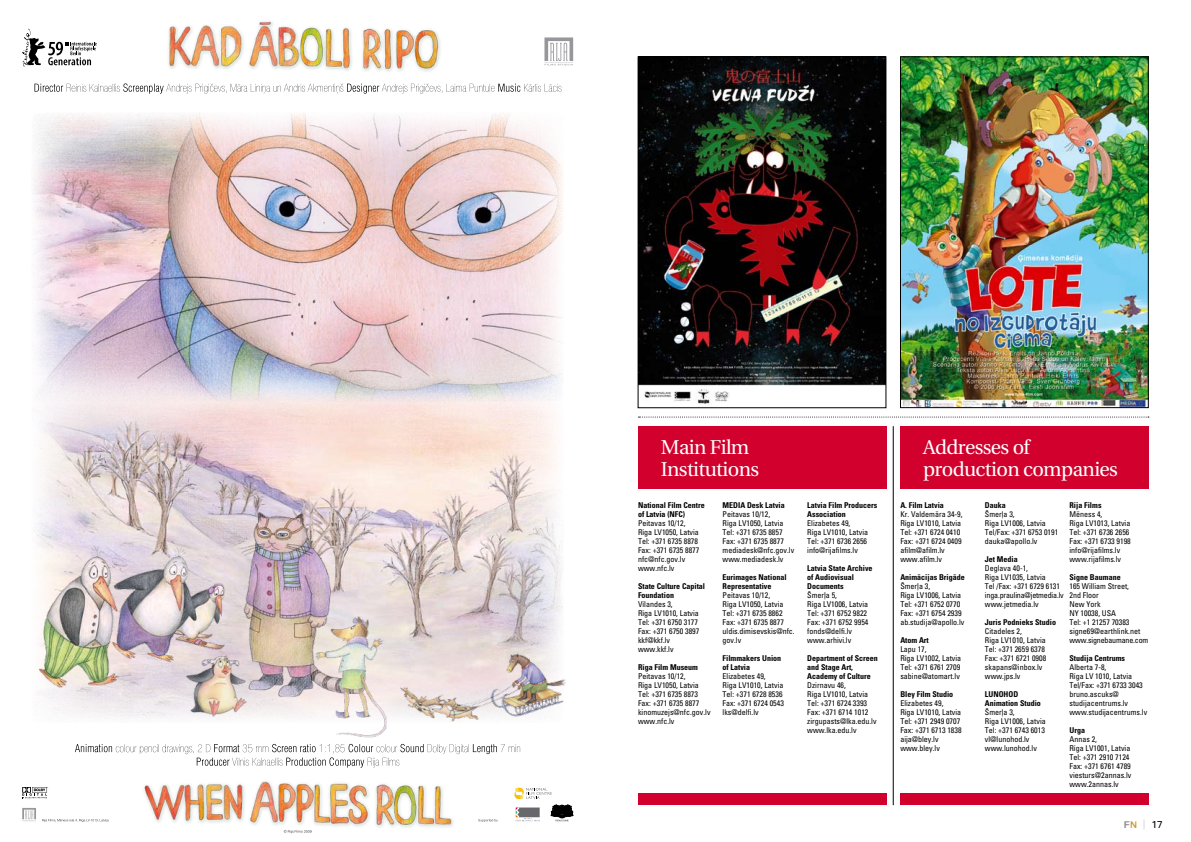
<style>
.page{position:relative;width:1191px;height:842px;background:#fff}
.page>*{position:absolute;margin:0;border:0;box-sizing:border-box;transform-origin:0 0}
.t1{font:20px/22px "Utopia CE";letter-spacing:-.03em;color:#fff}
.t2{font:10px "Univers CE";color:#000}
.t3{font:condensed 8px/9px "Univers CE";color:#000}
.t4{font:700 condensed 8px/9px "Univers CE";color:#000}
.s1{font-family:"Blur";font-weight:500;color:#97979b}
.s2{font-family:"Blur";font-weight:500;color:#d09e39}
.s3{font-family:"Myriad Pro";font-weight:300;color:#aeafb2}
.s4{font-stretch:condensed;font-size:14px;color:#fff}
</style>
<div class="page">
<div style="left:638px;top:426px;width:248px;height:63px;background:#d2002d"></div>
<div style="left:900px;top:426px;width:248px;height:63px;background:#d2002d"></div>
<img style="left:38px;top:419px;width:525px;height:296px">
<img style="left:33px;top:113px;width:531px;height:306px">
<img style="left:36px;top:506px;width:355px;height:232px">
<img style="left:168px;top:21px;width:273px;height:51px">
<img style="left:144px;top:781px;width:310px;height:53px">
<img style="left:397px;top:650px;width:169px;height:72px">
<svg style="left:22px;top:29px;width:75px;height:38px"></svg>
<svg style="left:34px;top:83px;width:527px;height:11px"></svg>
<svg style="left:75px;top:744px;width:445px;height:24px"></svg>
<svg style="left:516px;top:807px;width:24px;height:14px"></svg>
<svg style="left:551px;top:805px;width:22px;height:16px"></svg>
<svg style="left:42px;top:819px;width:67px;height:3px"></svg>
<svg style="left:284px;top:830px;width:27px;height:3px"></svg>
<svg style="left:478px;top:819px;width:20px;height:3px"></svg>
<svg style="left:514px;top:788px;width:38px;height:11px"></svg>
<svg style="left:544px;top:37px;width:29px;height:28px"></svg>
<svg style="left:22px;top:808px;width:14px;height:13px"></svg>
<svg style="left:22px;top:787px;width:26px;height:11px"></svg>
<img style="left:640px;top:59px;width:244px;height:345px">
<div style="left:638px;top:57px;width:248px;height:351px;border:1px solid #000"></div>
<img style="left:902px;top:59px;width:244px;height:347px">
<div style="left:900px;top:57px;width:248px;height:351px;border:1px solid #000"></div>
<div style="left:638px;top:794px;width:248px;height:11px;background:#d2002d"></div>
<div style="left:900px;top:794px;width:248px;height:11px;background:#d2002d"></div>
<hr style="left:893px;top:426px;width:1px;height:379px;background:#000">
<svg style="left:638px;top:417px;width:511px;height:1px"></svg>
<h1 class="t1" style="left:660px;top:436px;width:100px">Main Film<br>Institutions</h1>
<h1 class="t1" style="left:923px;top:436px;width:196px">Addresses of production companies</h1>
<p class="t4" style="left:638px;top:501px;width:68px">National Film Centre of Latvia (NFC)</p>
<p class="t3" style="left:638px;top:519px;width:63px">Peitavas 10/12,<br>Rīga LV1050, Latvia<br>Tel: +371 6735 8878<br>Fax: +371 6735 8877 nfc@nfc.gov.lv www.nfc.lv</p>
<p class="t4" style="left:638px;top:582px;width:69px">State Culture Capital<br>Foundation</p>
<p class="t3" style="left:638px;top:600px;width:63px">Vīlandes 3,<br>Rīga LV1010, Latvia<br>Tel: +371 6750 3177<br>Fax: +371 6750 3897 kkf@kkf.lv www.kkf.lv</p>
<p class="t4" style="left:638px;top:663px;width:61px">Rīga Film Museum</p>
<p class="t3" style="left:638px;top:672px;width:74px">Peitavas 10/12,<br>Rīga LV1050, Latvia<br>Tel: +371 6735 8873<br>Fax: +371 6735 8877 kinomuzejs@nfc.gov.lv www.nfc.lv</p>
<p class="t4" style="left:722px;top:501px;width:64px">MEDIA Desk Latvia</p>
<p class="t3" style="left:722px;top:510px;width:73px">Peitavas 10/12,<br>Rīga LV1050, Latvia<br>Tel: +371 6735 8857<br>Fax: +371 6735 8877 mediadesk@nfc.gov.lv www.mediadesk.lv</p>
<p class="t4" style="left:722px;top:573px;width:65px">Eurimages National<br>Representative</p>
<p class="t3" style="left:722px;top:591px;width:74px">Peitavas 10/12,<br>Rīga LV1050, Latvia<br>Tel: +371 6735 8862<br>Fax: +371 6735 8877 uldis.dimisevskis@nfc. gov.lv</p>
<p class="t4" style="left:722px;top:654px;width:60px">Filmmakers Union of Latvia</p>
<p class="t3" style="left:722px;top:672px;width:63px">Elizabetes 49,<br>Rīga LV1010, Latvia<br>Tel: +371 6728 8536<br>Fax: +371 6724 0543 lks@delfi.lv</p>
<p class="t4" style="left:807px;top:501px;width:72px">Latvia Film Producers<br>Association</p>
<p class="t3" style="left:807px;top:519px;width:62px">Elizabetes 49,<br>Rīga LV1010, Latvia<br>Tel: +371 6736 2656 info@rijafilms.lv</p>
<p class="t4" style="left:807px;top:564px;width:67px">Latvia State Archive of Audiovisual<br>Documents</p>
<p class="t3" style="left:807px;top:591px;width:63px">Šmerļa 5,<br>Rīga LV1006, Latvia<br>Tel: +371 6752 9822<br>Fax: +371 6752 9954 fonds@delfi.lv www.arhivi.lv</p>
<p class="t4" style="left:807px;top:654px;width:72px">Department of Screen and Stage Art,<br>Academy of Culture</p>
<p class="t3" style="left:807px;top:681px;width:71px">Dzirnavu 46,<br>Rīga LV1010, Latvia<br>Tel: +371 6724 3393<br>Fax: +371 6714 1012 zirgupasts@lka.edu.lv www.lka.edu.lv</p>
<p class="t4" style="left:900px;top:501px;width:45px">A. Film Latvia</p>
<p class="t3" style="left:900px;top:510px;width:64px">Kr. Valdemāra 34-9,<br>Rīga LV1010, Latvia<br>Tel: +371 6724 0410<br>Fax: +371 6724 0409 afilm@afilm.lv www.afilm.lv</p>
<p class="t4" style="left:900px;top:573px;width:66px">Animācijas Brigāde</p>
<p class="t3" style="left:900px;top:582px;width:66px">Šmerļa 3,<br>Rīga LV1006, Latvia<br>Tel: +371 6752 0770<br>Fax: +371 6754 2939 ab.studija@apollo.lv</p>
<p class="t4" style="left:900px;top:636px;width:30px">Atom Art</p>
<p class="t3" style="left:900px;top:645px;width:62px">Lapu 17,<br>Rīga LV1002, Latvia<br>Tel: +371 6761 2709 sabine@atomart.lv</p>
<p class="t4" style="left:900px;top:690px;width:54px">Bley Film Studio</p>
<p class="t3" style="left:900px;top:699px;width:63px">Elizabetes 49,<br>Rīga LV1010, Latvia<br>Tel: +371 2949 0707<br>Fax: +371 6713 1838 aija@bley.lv www.bley.lv</p>
<p class="t4" style="left:985px;top:501px;width:22px">Dauka</p>
<p class="t3" style="left:985px;top:510px;width:75px">Šmerļa 3,<br>Rīga LV1006, Latvia<br>Tel/Fax: +371 6753 0191 dauka@apollo.lv</p>
<p class="t4" style="left:985px;top:555px;width:34px">Jet Media</p>
<p class="t3" style="left:985px;top:564px;width:80px">Deglava 40-1,<br>Rīga LV1035, Latvia<br>Tel /Fax: +371 6729 6131 inga.praulina@jetmedia.lv www.jetmedia.lv</p>
<p class="t4" style="left:985px;top:618px;width:73px">Juris Podnieks Studio</p>
<p class="t3" style="left:985px;top:627px;width:63px">Citadeles 2,<br>Rīga LV1010, Latvia<br>Tel: +371 2659 6378<br>Fax: +371 6721 0908 skapans@inbox.lv www.jps.lv</p>
<p class="t4" style="left:985px;top:690px;width:6px">LUNO</p>
<p class="t4" style="left:1069px;top:501px;width:33px">Rija Films</p>
<p class="t3" style="left:1069px;top:510px;width:63px">Mēness 4,<br>Rīga LV1013, Latvia<br>Tel: +371 6736 2656<br>Fax: +371 6733 9198 info@rijafilms.lv www.rijafilms.lv</p>
<p class="t4" style="left:1069px;top:573px;width:53px">Signe Baumane</p>
<p class="t3" style="left:1069px;top:582px;width:80px">165 William Street,<br>2nd Floor<br>New York<br>NY 10038, USA<br>Tel: +1 21257 70383 signe69@earthlink.net www.signebaumane.com</p>
<p class="t4" style="left:1069px;top:654px;width:57px">Studija Centrums</p>
<p class="t3" style="left:1069px;top:663px;width:79px">Alberta 7-8,<br>Rīga LV 1010, Latvia<br>Tel/Fax: +371 6733 3043 bruno.ascuks@ studijacentrums.lv www.studijacentrums.lv</p>
<p class="t4" style="left:1069px;top:726px;width:17px">Urga</p>
<p class="t3" style="left:1069px;top:735px;width:63px">Annas 2,<br>Rīga LV1001, Latvia<br>Tel: +371 2910 7124<br>Fax: +371 6761 4789 viesturs@2annas.lv www.2annas.lv</p>
<p class="t4" style="left:985px;top:690px;width:58px;text-align:center">HOD<br>Animation Studio</p>
<p class="t3" style="left:985px;top:708px;width:62px">Šmerļa 3,<br>Rīga LV1006, Latvia<br>Tel: +371 6743 6013 vl@lunohod.lv www.lunohod.lv</p>
<p class="t2" style="left:1124px;top:819px;width:40px"><span class="s1">F</span><span class="s2">N</span> <span class="s3">|</span> 17<span class="s4">2</span></p>
</div>
